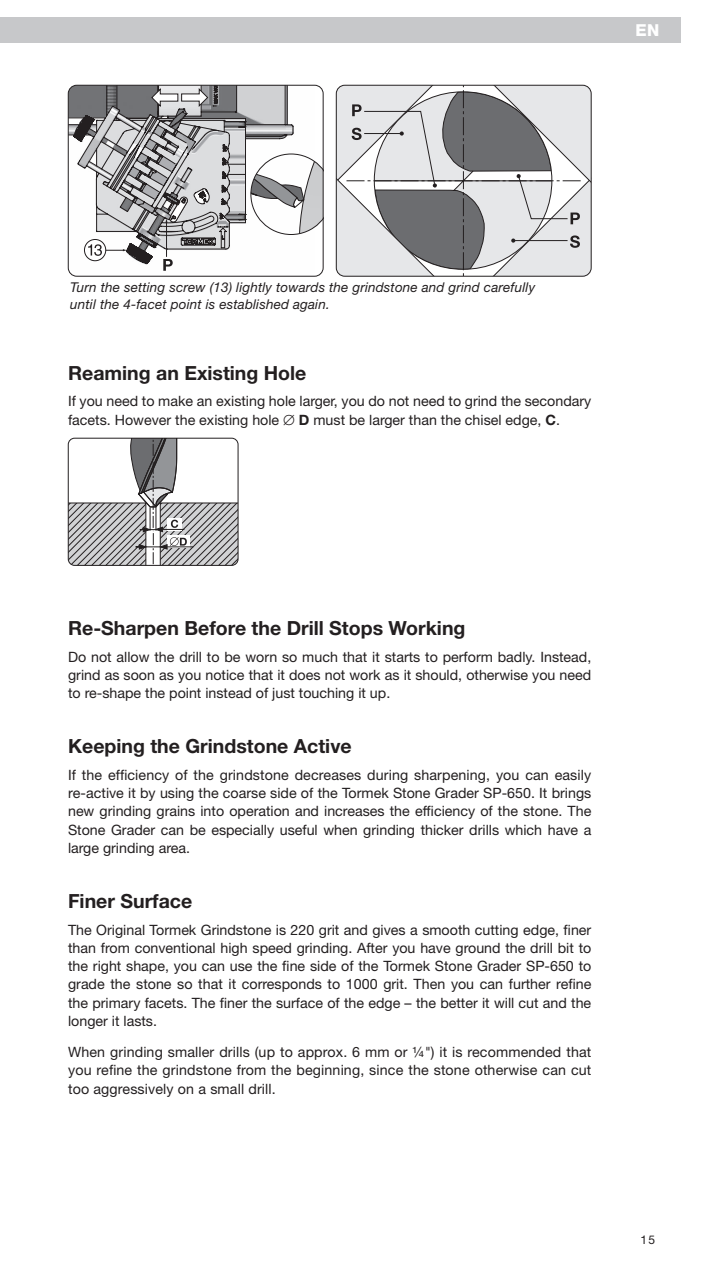
<style>
.page{position:relative;width:702px;height:1263px;background:#fff}
.page>*{position:absolute;margin:0;border:0;box-sizing:border-box;transform-origin:0 0}
.t1{font:700 19.5px "Helvetica Neue LT Std";color:#231f20}
.t2{font:800 16.5px "Helvetica Neue LT Std";color:#fff}
.t3{font:14.25px/18.3px "Helvetica Neue LT Std";color:#231f20;text-align:justify}
.t4{font:italic 13.5px/16.5px "Helvetica Neue LT Std";letter-spacing:.01em;color:#231f20}
.t5{font:12px "Helvetica Neue LT Std";color:#231f20}
.s1{font-weight:700}
.s2{font-style:italic}
</style>
<div class="page">
<div style="left:0;top:17px;width:680px;height:26px;background:#c7c8ca"></div>
<svg style="left:68px;top:438px;width:170px;height:127px"></svg>
<div style="left:68px;top:438px;width:170px;height:128px;border:1px solid #231f20;border-radius:6px"></div>
<svg style="left:68px;top:85px;width:225px;height:179px"></svg>
<svg style="left:151px;top:88px;width:57px;height:19px"></svg>
<svg style="left:251px;top:154px;width:70px;height:81px"></svg>
<svg style="left:84px;top:239px;width:22px;height:22px"></svg>
<div style="left:84px;top:239px;width:22px;height:22px;border:1px solid #231f20;border-radius:50%"></div>
<svg style="left:88px;top:244px;width:39px;height:12px"></svg>
<hr style="left:166px;top:222px;width:1px;height:35px;background:#231f20">
<svg style="left:163px;top:259px;width:10px;height:12px"></svg>
<svg style="left:165px;top:197px;width:23px;height:26px"></svg>
<div style="left:68px;top:85px;width:255px;height:191px;border:1px solid #231f20;border-radius:9px"></div>
<svg style="left:336px;top:85px;width:255px;height:191px;background:#e2e3e5"></svg>
<svg style="left:346px;top:87px;width:236px;height:187px;background:#bbbcbe"></svg>
<div style="left:336px;top:85px;width:255px;height:191px;border:1px solid #231f20;border-radius:9px"></div>
<p class="t2" style="left:635px;top:20px;width:26px">EN</p>
<p class="t4" style="left:70px;top:279px;width:466px">Turn the setting screw (13) lightly towards the grindstone and grind carefully until the 4-facet point is established again.</p>
<h1 class="t1" style="left:68px;top:361px;width:240px">Reaming an Existing Hole</h1>
<p class="t3" style="left:68px;top:392px;width:524px">If you need to make an existing hole larger, you do not need to grind the secondary facets. However the existing hole ∅ <span class="s1">D</span> must be larger than the chisel edge, <span class="s1">C</span>.</p>
<h1 class="t1" style="left:68px;top:616px;width:399px">Re-Sharpen Before the Drill Stops Working</h1>
<p class="t3" style="left:68px;top:647px;width:525px">Do not allow the drill to be worn so much that it starts to perform badly. Instead, grind as soon as you notice that it does not work as it should, otherwise you need to re-shape the point instead of just touching it up.</p>
<h1 class="t1" style="left:68px;top:734px;width:285px">Keeping the Grindstone Active</h1>
<p class="t3" style="left:68px;top:765px;width:525px">If the efficiency of the grindstone decreases during sharpening, you can easily re-active it by using the coarse side of the Tormek Stone Grader SP-650. It brings new grinding grains into operation and increases the efficiency of the stone. The Stone Grader can be especially useful when grinding thicker drills which have a large grinding area.</p>
<h1 class="t1" style="left:68px;top:889px;width:126px">Finer Surface</h1>
<p class="t3" style="left:68px;top:920px;width:525px">The Original Tormek Grindstone is 220 grit and gives a smooth cutting edge, finer than from conventional high speed grinding. After you have ground the drill bit to the right shape, you can use the fine side of the Tormek Stone Grader SP-650 to grade the stone so that it corresponds to 1000 grit. Then you can further refine the primary facets. The finer the surface of the edge – the better it will cut and the longer it lasts.</p>
<p class="t3" style="left:68px;top:1043px;width:525px">When grinding smaller drills (up to approx. 6 mm or ¼<span class="s2">"</span>) it is recommended that you refine the grindstone from the beginning, since the stone otherwise can cut too aggressively on a small drill.</p>
<p class="t5" style="left:640px;top:1232px;width:16px">15</p>
</div>
